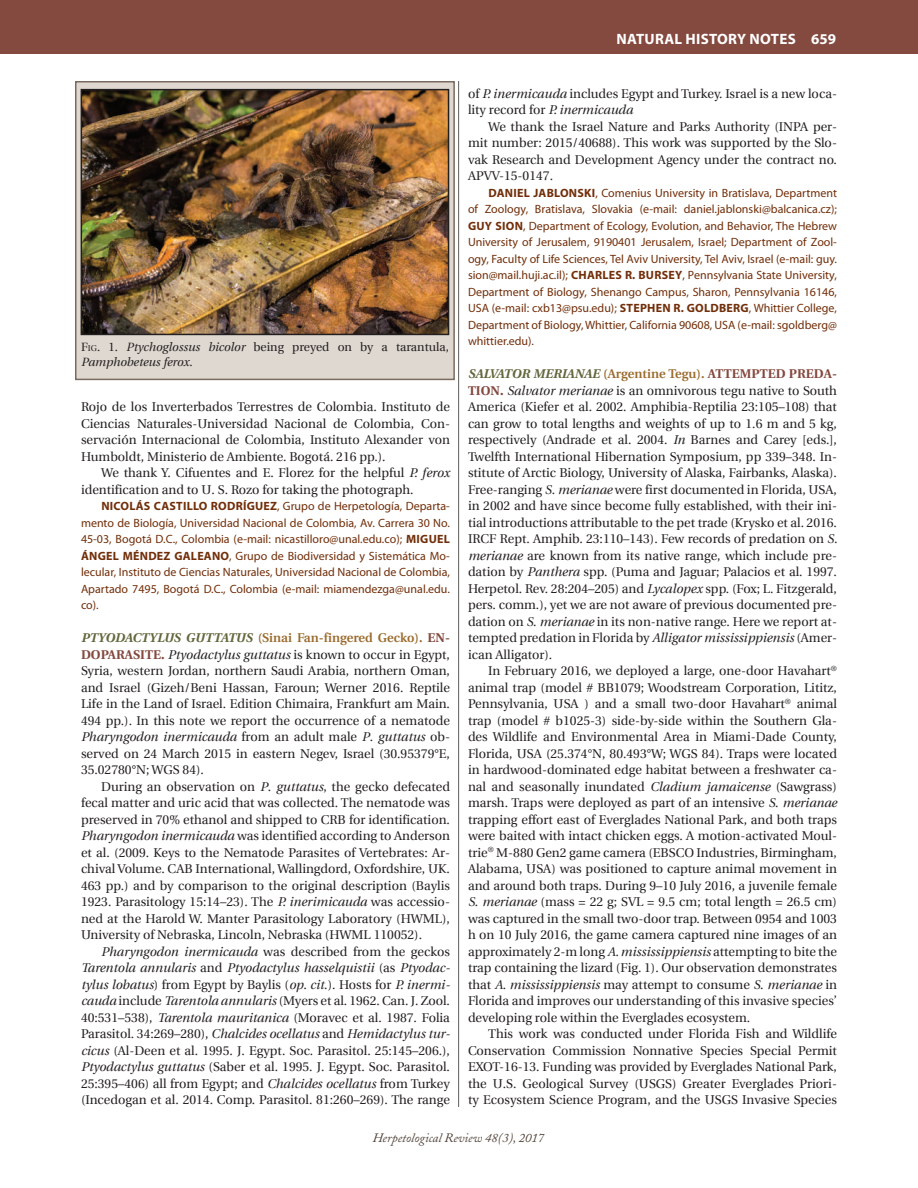
<style>
.page{position:relative;width:918px;height:1188px;background:#fff}
.page>*{position:absolute;margin:0;border:0;box-sizing:border-box;transform-origin:0 0}
.t1{font:700 15px "Myriad Pro";letter-spacing:.02em;color:#fff}
.t2{font:12.75px/16.5px "Utopia";color:#231f20;text-align:justify}
.t3{font:italic 12.75px "Adobe Caslon";color:#504137}
.t4{font:12px/16.5px "Myriad Pro";color:#712e09;text-align:justify}
.t5{font:italic 12px/15px "Utopia";color:#231f20}
.s1{font-style:normal}
.s2{font-style:normal;font-size:8.4px}
.s3{font-style:italic}
.s4{font-weight:700}
.s5{font-weight:700;font-style:italic;color:#63673c}
.s6{font-weight:600;color:#9a6a2c}
.s7{font-weight:700;color:#84493f}
</style>
<div class="page">
<hr style="left:458px;top:81px;width:1px;height:1026px;background:#5e5e5c">
<div style="left:0;top:0;width:918px;height:54px;background:#84493f"></div>
<div style="left:75px;top:81px;width:380px;height:299px;background:#ded8d1;border:2px solid #7a6a5f"></div>
<img style="left:84px;top:92px;width:362px;height:240px">
<div style="left:81px;top:89px;width:368px;height:246px;border:2px solid #231f20"></div>
<p class="t1" style="left:616px;top:29px;width:221px">NATURAL HISTORY NOTES 659</p>
<p class="t5" style="left:81px;top:340px;width:369px"><span class="s1">F</span><span class="s2">ig</span><span class="s1">. 1.</span> Ptychoglossus bicolor <span class="s1">being preyed on by a tarantula,<br></span>Pamphobeteus ferox<span class="s1">.</span></p>
<p class="t2" style="left:81px;top:399px;width:370px">Rojo de los Inverterbados Terrestres de Colombia. Instituto de Ciencias Naturales-Universidad Nacional de Colombia, Con&shy;servación Internacional de Colombia, Instituto Alexander von Humboldt, Ministerio de Ambiente. Bogotá. 216 pp.).</p>
<p class="t2" style="left:81px;top:465px;width:371px;text-indent:20px">We thank Y. Cifuentes and E. Florez for the helpful <span class="s3">P. ferox </span>identification and to U. S. Rozo for taking the photograph.</p>
<p class="t4" style="left:81px;top:498px;width:370px;text-indent:20px"><span class="s4">NICOLÁS CASTILLO RODRÍGUEZ</span>, Grupo de Herpetología, Departa&shy;mento de Biología, Universidad Nacional de Colombia, Av. Carrera 30 No.<br>45-03, Bogotá D.C., Colombia (e-mail: nicastilloro@unal.edu.co); <span class="s4">MIGUEL ÁNGEL MÉNDEZ GALEANO</span>, Grupo de Biodiversidad y Sistemática Mo&shy;lecular, Instituto de Ciencias Naturales, Universidad Nacional de Colombia, Apartado 7495, Bogotá D.C., Colombia (e-mail: miamendezga@unal.edu. co).</p>
<p class="t2" style="left:81px;top:630px;width:371px"><span class="s5">PTYODACTYLUS GUTTATUS</span> <span class="s6">(Sinai Fan-fingered Gecko).</span> <span class="s7">EN-DOPARASITE.</span> <span class="s3">Ptyodactylus guttatus</span> is known to occur in Egypt, Syria, western Jordan, northern Saudi Arabia, northern Oman, and Israel (Gizeh/Beni Hassan, Faroun; Werner 2016. Reptile Life in the Land of Israel. Edition Chimaira, Frankfurt am Main.<br>494 pp.). In this note we report the occurrence of a nematode <span class="s3">Pharyngodon inermicauda</span> from an adult male <span class="s3">P</span>. <span class="s3">guttatus</span> ob&shy;served on 24 March 2015 in eastern Negev, Israel (30.95379°E, 35.02780°N; WGS 84).</p>
<p class="t2" style="left:81px;top:778px;width:371px;text-indent:20px">During an observation on <span class="s3">P</span>. <span class="s3">guttatus</span>, the gecko defecated fecal matter and uric acid that was collected. The nematode was preserved in 70% ethanol and shipped to CRB for identification.<br><span class="s3">Pharyngodon inermicauda</span> was identified according to Anderson et al. (2009. Keys to the Nematode Parasites of Vertebrates: Ar&shy;chival Volume. CAB International, Wallingdord, Oxfordshire, UK.<br>463 pp.) and by comparison to the original description (Baylis 1923. Parasitology 15:14–23). The <span class="s3">P. inerimicauda</span> was accessio&shy;ned at the Harold W. Manter Parasitology Laboratory (HWML), University of Nebraska, Lincoln, Nebraska (HWML 110052).</p>
<p class="t2" style="left:81px;top:943px;width:371px;text-indent:20px"><span class="s3">Pharyngodon inermicauda</span> was described from the geckos <span class="s3">Tarentola annularis</span> and <span class="s3">Ptyodactylus hasselquistii</span> (as <span class="s3">Ptyodac&shy;tylus lobatus</span>) from Egypt by Baylis (<span class="s3">op</span>. <span class="s3">cit</span>.). Hosts for <span class="s3">P. inermi&shy;cauda</span> include <span class="s3">Tarentola annularis</span> (Myers et al. 1962. Can. J. Zool.<br>40:531–538), <span class="s3">Tarentola mauritanica</span> (Moravec et al. 1987. Folia Parasitol. 34:269–280), <span class="s3">Chalcides ocellatus</span> and <span class="s3">Hemidactylus tur&shy;cicus</span> (Al-Deen et al. 1995. J. Egypt. Soc. Parasitol. 25:145–206.), <span class="s3">Ptyodactylus guttatus</span> (Saber et al. 1995. J. Egypt. Soc. Parasitol.<br>25:395–406) all from Egypt; and <span class="s3">Chalcides ocellatus</span> from Turkey (Incedogan et al. 2014. Comp. Parasitol. 81:260–269). The range</p>
<p class="t2" style="left:468px;top:85px;width:370px">of <span class="s3">P. inermicauda</span> includes Egypt and Turkey. Israel is a new loca&shy;lity record for <span class="s3">P. inermicauda</span></p>
<p class="t2" style="left:468px;top:118px;width:371px;text-indent:20px">We thank the Israel Nature and Parks Authority (INPA per&shy;mit number: 2015/40688). This work was supported by the Slo&shy;vak Research and Development Agency under the contract no.<br>APVV-15-0147.</p>
<p class="t4" style="left:468px;top:184px;width:371px;text-indent:20px"><span class="s4">DANIEL JABLONSKI</span>, Comenius University in Bratislava, Department of Zoology, Bratislava, Slovakia (e-mail: daniel.jablonski@balcanica.cz); <span class="s4">GUY SION</span>, Department of Ecology, Evolution, and Behavior, The Hebrew University of Jerusalem, 9190401 Jerusalem, Israel; Department of Zool&shy;ogy, Faculty of Life Sciences, Tel Aviv University, Tel Aviv, Israel (e-mail: guy. sion@mail.huji.ac.il); <span class="s4">CHARLES R. BURSEY</span>, Pennsylvania State University, Department of Biology, Shenango Campus, Sharon, Pennsylvania 16146, USA (e-mail: cxb13@psu.edu); <span class="s4">STEPHEN R. GOLDBERG</span>, Whittier College, Department of Biology, Whittier, California 90608, USA (e-mail: sgoldberg@ whittier.edu).</p>
<p class="t2" style="left:468px;top:366px;width:371px"><span class="s5">SALVATOR MERIANAE</span> <span class="s6">(Argentine Tegu).</span> <span class="s7">ATTEMPTED PREDA-TION.</span> <span class="s3">Salvator merianae</span> is an omnivorous tegu native to South America (Kiefer et al. 2002. Amphibia-Reptilia 23:105–108) that can grow to total lengths and weights of up to 1.6 m and 5 kg, respectively (Andrade et al. 2004. <span class="s3">In</span> Barnes and Carey [eds.], Twelfth International Hibernation Symposium, pp 339–348. In&shy;stitute of Arctic Biology, University of Alaska, Fairbanks, Alaska).<br>Free-ranging <span class="s3">S</span>. <span class="s3">merianae</span> were first documented in Florida, USA, in 2002 and have since become fully established, with their ini&shy;tial introductions attributable to the pet trade (Krysko et al. 2016.<br>IRCF Rept. Amphib. 23:110–143). Few records of predation on <span class="s3">S. merianae</span> are known from its native range, which include pre&shy;dation by <span class="s3">Panthera</span> spp. (Puma and Jaguar; Palacios et al. 1997.<br>Herpetol. Rev. 28:204–205) and <span class="s3">Lycalopex</span> spp. (Fox; L. Fitzgerald, pers. comm.), yet we are not aware of previous documented pre&shy;dation on <span class="s3">S</span>. <span class="s3">merianae</span> in its non-native range. Here we report at&shy;tempted predation in Florida by <span class="s3">Alligator mississippiensis</span> (Amer&shy;ican Alligator).</p>
<p class="t2" style="left:468px;top:663px;width:371px;text-indent:20px">In February 2016, we deployed a large, one-door Havahart<sup>® </sup>animal trap (model # BB1079; Woodstream Corporation, Lititz, Pennsylvania, USA ) and a small two-door Havahart<sup>®</sup> animal trap (model # b1025-3) side-by-side within the Southern Gla&shy;des Wildlife and Environmental Area in Miami-Dade County, Florida, USA (25.374°N, 80.493°W; WGS 84). Traps were located in hardwood-dominated edge habitat between a freshwater ca&shy;nal and seasonally inundated <span class="s3">Cladium jamaicense</span> (Sawgrass) marsh. Traps were deployed as part of an intensive <span class="s3">S</span>. <span class="s3">merianae </span>trapping effort east of Everglades National Park, and both traps were baited with intact chicken eggs. A motion-activated Moul&shy;trie<sup>®</sup> M-880 Gen2 game camera (EBSCO Industries, Birmingham, Alabama, USA) was positioned to capture animal movement in and around both traps. During 9–10 July 2016, a juvenile female <span class="s3">S</span>. <span class="s3">merianae</span> (mass = 22 g; SVL = 9.5 cm; total length = 26.5 cm) was captured in the small two-door trap. Between 0954 and 1003 h on 10 July 2016, the game camera captured nine images of an approximately 2-m long <span class="s3">A. mississippiensis</span> attempting to bite the trap containing the lizard (Fig. 1). Our observation demonstrates that <span class="s3">A</span>. <span class="s3">mississippiensis</span> may attempt to consume <span class="s3">S</span>. <span class="s3">merianae</span> in Florida and improves our understanding of this invasive species’ developing role within the Everglades ecosystem.</p>
<p class="t2" style="left:468px;top:1026px;width:371px;text-indent:20px">This work was conducted under Florida Fish and Wildlife Conservation Commission Nonnative Species Special Permit EXOT-16-13. Funding was provided by Everglades National Park, the U.S. Geological Survey (USGS) Greater Everglades Priori&shy;ty Ecosystem Science Program, and the USGS Invasive Species</p>
<p class="t3" style="left:373px;top:1131px;width:173px">Herpetological Review 48(3), 2017</p>
</div>
